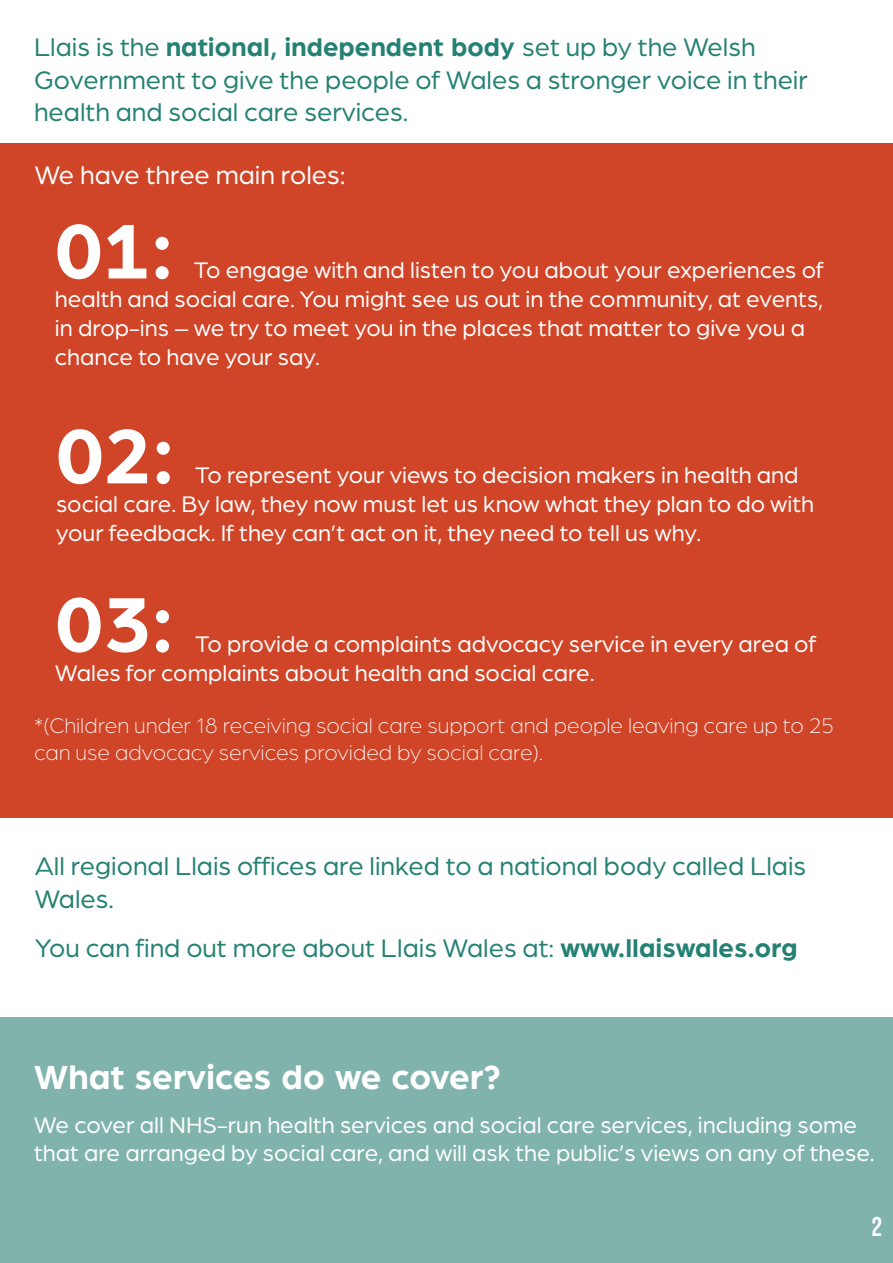
<style>
.page{position:relative;width:893px;height:1263px;background:#fff}
.page>*{position:absolute;margin:0;border:0;box-sizing:border-box;transform-origin:0 0}
.Paragraph_Style_1{font:700 82.5px "Arboria";color:#fff}
.Heading_1{font:700 36px "Arboria";color:#fff}
.t1{font:27px/32.4px "Arboria";color:#258173}
.t2{font:27px "Arboria";color:#fff}
.t3{font:27px "Bebas Neue";color:#fff}
.Paragraph_Style_1-2{font:24px/28.8px "Arboria";color:#fff}
.Main_Paragraph_Style{font:300 22.5px/27px "Arboria";color:#fff}
.s1{font-weight:700}
</style>
<div class="page">
<div style="left:0;top:144px;width:893px;height:675px;background:#d04427"></div>
<div style="left:0;top:1017px;width:893px;height:246px;background:#7fb3ac"></div>
<p class="t1" style="left:34px;top:30px;width:775px">Llais is the <span class="s1">national, independent body</span> set up by the Welsh<br>Government to give the people of Wales a stronger voice in their health and social care services.</p>
<p class="t2" style="left:35px;top:157px;width:312px">We have three main roles:</p>
<p class="Paragraph_Style_1" style="left:55px;top:194px;width:120px">01:</p>
<p class="Paragraph_Style_1-2" style="left:55px;top:255px;width:770px;text-indent:139px">To engage with and listen to you about your experiences of health and social care. You might see us out in the community, at events, in drop-ins – we try to meet you in the places that matter to give you a chance to have your say.</p>
<p class="Paragraph_Style_1" style="left:56px;top:399px;width:120px">02:</p>
<p class="Paragraph_Style_1-2" style="left:56px;top:460px;width:760px;text-indent:139px">To represent your views to decision makers in health and social care. By law, they now must let us know what they plan to do with your feedback. If they can’t act on it, they need to tell us why.</p>
<p class="Paragraph_Style_1" style="left:55px;top:567px;width:120px">03:</p>
<p class="Paragraph_Style_1-2" style="left:55px;top:628px;width:762px;text-indent:140px">To provide a complaints advocacy service in every area of<br>Wales for complaints about health and social care.</p>
<p class="Main_Paragraph_Style" style="left:34px;top:711px;width:801px">*(Children under 18 receiving social care support and people leaving care up to 25 can use advocacy services provided by social care).</p>
<p class="t1" style="left:35px;top:849px;width:773px">All regional Llais offices are linked to a national body called Llais<br>Wales.</p>
<p class="t1" style="left:35px;top:930px;width:764px">You can find out more about Llais Wales at: <span class="s1">www.llaiswales.org</span></p>
<p class="Heading_1" style="left:34px;top:1052px;width:468px">What services do we cover?</p>
<p class="Paragraph_Style_1-2" style="left:34px;top:1109px;width:842px">We cover all NHS-run health services and social care services, including some that are arranged by social care, and will ask the public’s views on any of these.</p>
<p class="t3" style="left:871px;top:1211px;width:12px">2</p>
</div>
